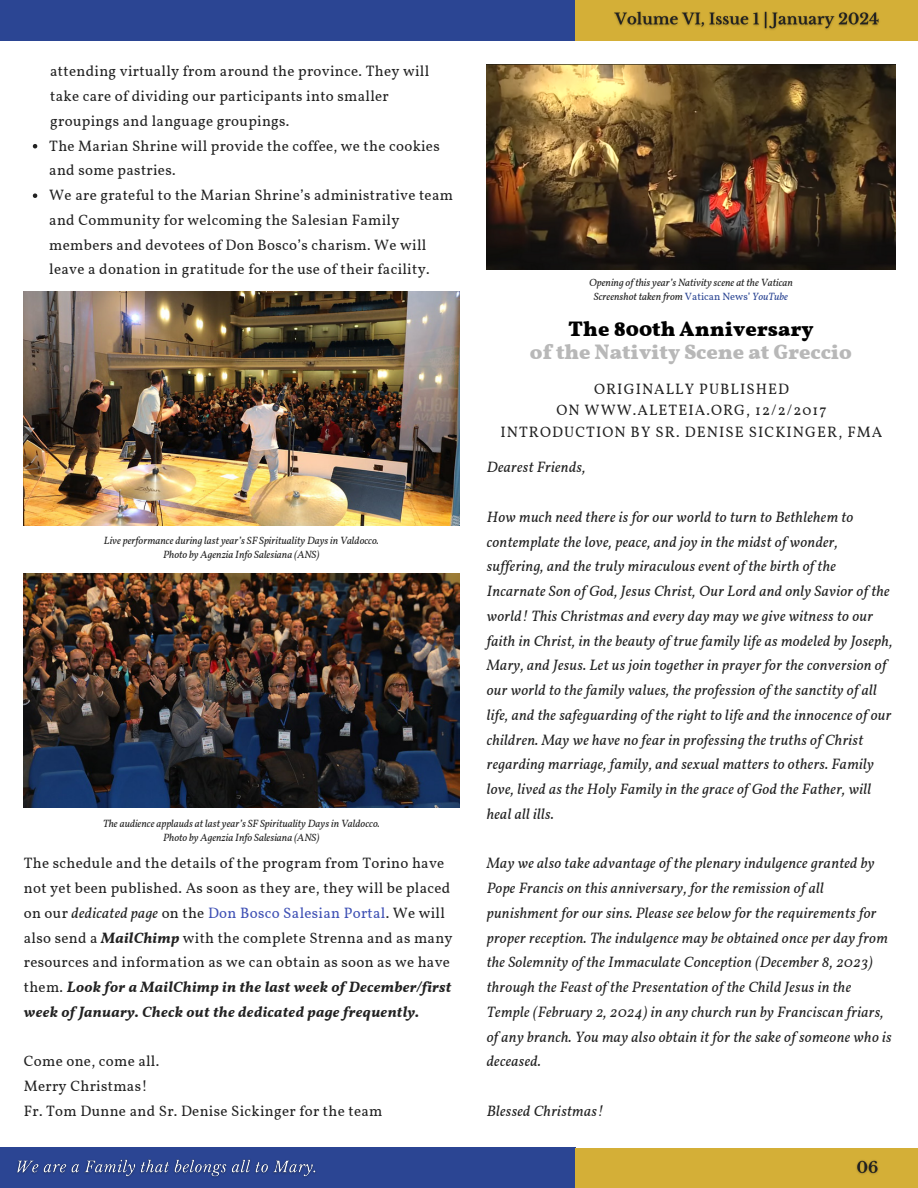
<style>
.page{position:relative;width:918px;height:1188px;background:#fff}
.page>*{position:absolute;margin:0;border:0;box-sizing:border-box;transform-origin:0 0}
.t1{font:900 21px "Vollkorn";color:#b8b8b8}
.t2{font:900 21px "Vollkorn";color:#000}
.t3{font:italic 15px/24.8px "Vollkorn";letter-spacing:.02em;color:#222}
.t4{font:15px/24.8px "Vollkorn";letter-spacing:.02em;color:#222}
.t5{font:15px "Vollkorn";letter-spacing:.07em;color:#222}
.t6{font:italic 10.5px "Vollkorn";color:#222}
.s1{font-style:italic}
.s2{color:#3f51b5}
.s3{font-weight:700;font-style:italic}
.s4{font-style:normal;color:#2b4593}
.s5{color:#2b4593}
</style>
<div class="page">
<img style="left:24px;top:291px;width:435px;height:234px">
<img style="left:24px;top:574px;width:435px;height:234px">
<img style="left:487px;top:64px;width:408px;height:205px">
<div style="left:0;top:0;width:575px;height:40px;background:#2b4593"></div>
<div style="left:575px;top:0;width:343px;height:40px;background:#d4af37"></div>
<div style="left:0;top:1148px;width:575px;height:40px;background:#2b4593"></div>
<div style="left:575px;top:1148px;width:343px;height:40px;background:#d4af37"></div>
<img style="left:17px;top:1159px;width:299px;height:18px">
<img style="left:614px;top:11px;width:265px;height:19px">
<img style="left:856px;top:1160px;width:23px;height:14px">
<svg style="left:33px;top:144px;width:4px;height:4px"></svg>
<svg style="left:33px;top:193px;width:4px;height:5px"></svg>
<p class="t4" style="left:50px;top:60px;width:380px">attending virtually from around the province. They will</p>
<p class="t4" style="left:50px;top:85px;width:340px">take care of dividing our participants into smaller</p>
<p class="t4" style="left:50px;top:110px;width:241px">groupings and language groupings.</p>
<p class="t4" style="left:49px;top:135px;width:392px">The Marian Shrine will provide the coffee, we the cookies and some pastries.</p>
<p class="t4" style="left:49px;top:184px;width:405px">We are grateful to the Marian Shrine’s administrative team and Community for welcoming the Salesian Family members and devotees of Don Bosco’s charism. We will leave a donation in gratitude for the use of their facility.</p>
<p class="t6" style="left:104px;top:534px;width:276px">Live performance during last year’s SF Spirituality Days in Valdocco.</p>
<p class="t6" style="left:163px;top:548px;width:158px">Photo by Agenzia Info Salesiana (ANS)</p>
<p class="t6" style="left:103px;top:817px;width:278px">The audience applauds at last year’s SF Spirituality Days in Valdocco.</p>
<p class="t6" style="left:163px;top:831px;width:158px">Photo by Agenzia Info Salesiana (ANS)</p>
<p class="t4" style="left:24px;top:852px;width:430px">The schedule and the details of the program from Torino have not yet been published. As soon as they are, they will be placed on our <span class="s1">dedicated page</span> on the <span class="s2">Don Bosco Salesian Portal</span>. We will also send a <span class="s3">MailChimp</span> with the complete Strenna and as many resources and information as we can obtain as soon as we have them. <span class="s3">Look for a MailChimp in the last week of December/first week of January. Check out the dedicated page frequently.</span></p>
<p class="t4" style="left:24px;top:1050px;width:137px">Come one, come all.</p>
<p class="t4" style="left:24px;top:1075px;width:125px">Merry Christmas!</p>
<p class="t4" style="left:24px;top:1100px;width:360px">Fr. Tom Dunne and Sr. Denise Sickinger for the team</p>
<p class="t6" style="left:589px;top:276px;width:205px">Opening of this year’s Nativity scene at the Vatican</p>
<p class="t6" style="left:594px;top:290px;width:196px">Screenshot taken from <span class="s4">Vatican News’</span> <span class="s5">YouTube</span></p>
<p class="t2" style="left:568px;top:321px;width:247px">The 800th Anniversary</p>
<p class="t1" style="left:530px;top:343px;width:324px">of the Nativity Scene at Greccio</p>
<p class="t5" style="left:594px;top:380px;width:197px">ORIGINALLY PUBLISHED</p>
<p class="t5" style="left:556px;top:401px;width:272px">ON WWW.ALETEIA.ORG, 12/2/2017</p>
<p class="t5" style="left:501px;top:422px;width:384px">INTRODUCTION BY SR. DENISE SICKINGER, FMA</p>
<p class="t3" style="left:487px;top:456px;width:100px">Dearest Friends,</p>
<p class="t3" style="left:487px;top:506px;width:407px">How much need there is for our world to turn to Bethlehem to contemplate the love, peace, and joy in the midst of wonder, suffering, and the truly miraculous event of the birth of the Incarnate Son of God, Jesus Christ, Our Lord and only Savior of the world! This Christmas and every day may we give witness to our faith in Christ, in the beauty of true family life as modeled by Joseph, Mary, and Jesus. Let us join together in prayer for the conversion of our world to the family values, the profession of the sanctity of all life, and the safeguarding of the right to life and the innocence of our children. May we have no fear in professing the truths of Christ regarding marriage, family, and sexual matters to others. Family love, lived as the Holy Family in the grace of God the Father, will heal all ills.</p>
<p class="t3" style="left:487px;top:852px;width:406px">May we also take advantage of the plenary indulgence granted by Pope Francis on this anniversary, for the remission of all punishment for our sins. Please see below for the requirements for proper reception. The indulgence may be obtained once per day from the Solemnity of the Immaculate Conception (December 8, 2023) through the Feast of the Presentation of the Child Jesus in the Temple (February 2, 2024) in any church run by Franciscan friars, of any branch. You may also obtain it for the sake of someone who is deceased.</p>
<p class="t3" style="left:487px;top:1100px;width:118px">Blessed Christmas!</p>
</div>
